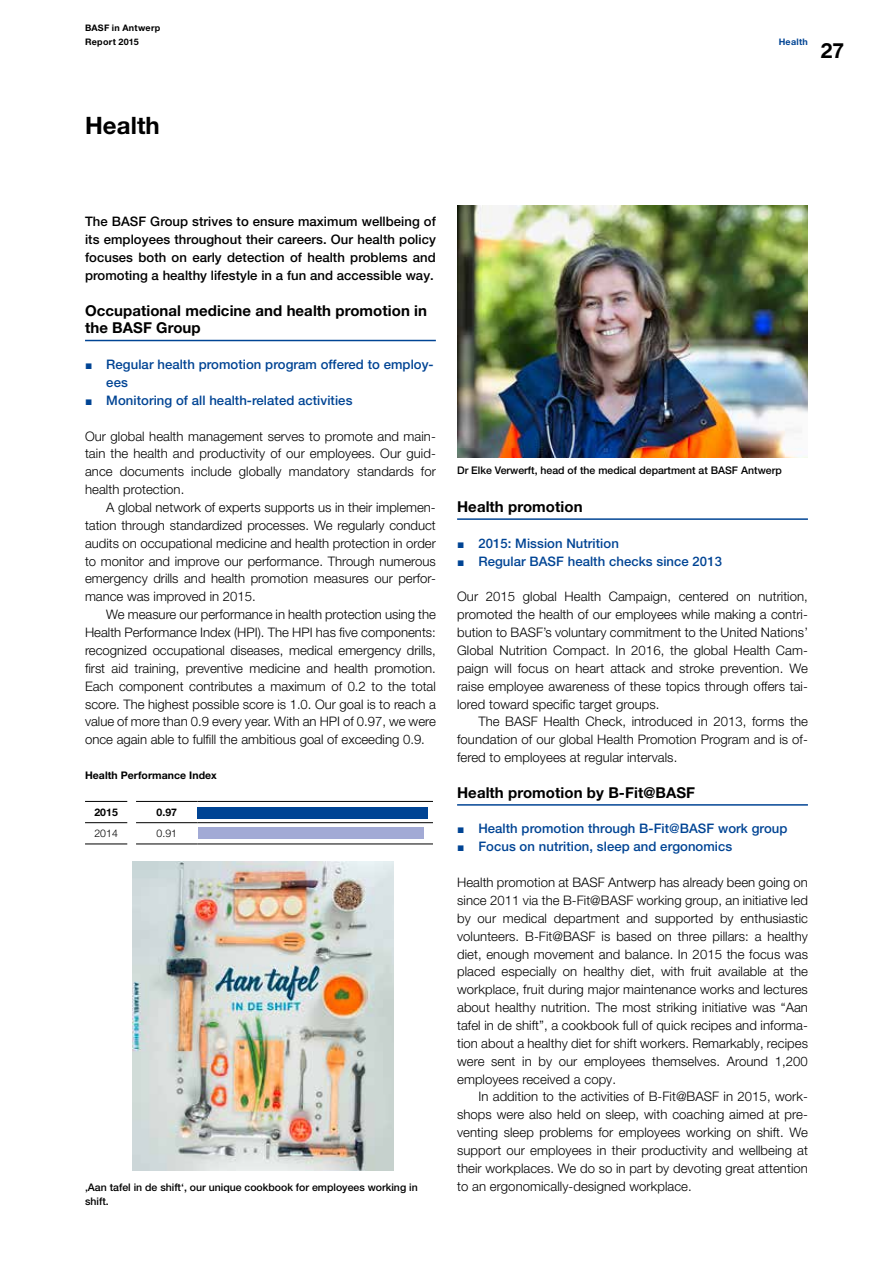
<style>
.page{position:relative;width:893px;height:1263px;background:#fff}
.page>*{position:absolute;margin:0;border:0;box-sizing:border-box;transform-origin:0 0}
.t1{font:700 24px "Helvetica Finanz Std";letter-spacing:.005em;color:#000}
.t2{font:700 21px "Helvetica Finanz Std";color:#000}
.t3{font:700 15px/17.9px "Helvetica Finanz Std";letter-spacing:.005em;color:#000}
.t4{font:300 13.2px/17.9px "Helvetica Finanz Std";letter-spacing:.005em;color:#000;text-align:justify}
.t5{font:500 13.2px/17.9px "Helvetica Finanz Std";letter-spacing:.005em;color:#004494}
.t6{font:500 13.2px/17.9px "Helvetica Finanz Std";letter-spacing:.005em;color:#000;text-align:justify}
.t7{font:500 10.5px "Helvetica Finanz Std";color:#000}
.t8{font:700 10.5px "Helvetica Finanz Std";letter-spacing:.005em;color:#000}
.t9{font:300 10.5px "Helvetica Finanz Std";letter-spacing:.005em;color:#000}
.t10{font:700 9px/13.5px "Helvetica Finanz Std";letter-spacing:.03em;color:#000}
.t11{font:700 9px "Helvetica Finanz Std";letter-spacing:.03em;color:#004494}
</style>
<div class="page">
<hr style="left:85px;top:340px;width:351px;height:1px;background:#004494">
<hr style="left:85px;top:801px;width:42px;height:1px;background:#000">
<hr style="left:85px;top:822px;width:42px;height:1px;background:#000">
<hr style="left:85px;top:843px;width:42px;height:1px;background:#000">
<hr style="left:136px;top:801px;width:62px;height:1px;background:#000">
<hr style="left:198px;top:801px;width:235px;height:1px;background:#000">
<hr style="left:136px;top:822px;width:62px;height:1px;background:#000">
<hr style="left:198px;top:822px;width:235px;height:1px;background:#000">
<hr style="left:136px;top:843px;width:62px;height:1px;background:#000">
<hr style="left:198px;top:843px;width:235px;height:1px;background:#000">
<hr style="left:457px;top:518px;width:351px;height:2px;background:#004494">
<hr style="left:457px;top:804px;width:351px;height:2px;background:#004494">
<div style="left:198px;top:807px;width:230px;height:11px;background:#004494"></div>
<div style="left:198px;top:827px;width:225px;height:12px;background:#a2aad5"></div>
<img style="left:132px;top:861px;width:261px;height:310px">
<img style="left:457px;top:206px;width:351px;height:252px">
<p class="t10" style="left:85px;top:21px;width:77px">BASF in Antwerp<br>Report 2015</p>
<h1 class="t1" style="left:85px;top:111px;width:76px">Health</h1>
<p class="t11" style="left:779px;top:36px;width:31px">Health</p>
<h2 class="t2" style="left:821px;top:38px;width:25px">27</h2>
<p class="t6" style="left:85px;top:212px;width:352px">The BASF Group strives to ensure maximum wellbeing of its employees throughout their careers. Our health policy focuses both on early detection of health problems and promoting a healthy lifestyle in a fun and accessible way.</p>
<p class="t3" style="left:85px;top:301px;width:344px">Occupational medicine and health promotion in the BASF Group</p>
<p class="t5" style="left:106px;top:355px;width:329px;text-indent:-21px">▪ Regular health promotion program offered to employ&shy;ees</p>
<p class="t5" style="left:85px;top:391px;width:269px">▪ Monitoring of all health-related activities</p>
<p class="t4" style="left:85px;top:427px;width:352px">Our global health management serves to promote and main&shy;tain the health and productivity of our employees. Our guid&shy;ance documents include globally mandatory standards for health protection.</p>
<p class="t4" style="left:85px;top:498px;width:352px;text-indent:21px">A global network of experts supports us in their implemen&shy;tation through standardized processes. We regularly conduct audits on occupational medicine and health protection in order to monitor and improve our performance. Through numerous emergency drills and health promotion measures our perfor&shy;mance was improved in 2015.</p>
<p class="t4" style="left:85px;top:605px;width:352px;text-indent:21px">We measure our performance in health protection using the Health Performance Index (HPI). The HPI has five components: recognized occupational diseases, medical emergency drills, first aid training, preventive medicine and health promotion.<br>Each component contributes a maximum of 0.2 to the total score. The highest possible score is 1.0. Our goal is to reach a value of more than 0.9 every year. With an HPI of 0.97, we were once again able to fulfill the ambitious goal of exceeding 0.9.</p>
<p class="t8" style="left:85px;top:768px;width:133px">Health Performance Index</p>
<p class="t8" style="left:94px;top:806px;width:25px">2015</p>
<p class="t8" style="left:156px;top:806px;width:22px">0.97</p>
<p class="t9" style="left:94px;top:827px;width:25px">2014</p>
<p class="t9" style="left:156px;top:827px;width:22px">0.91</p>
<p class="t7" style="left:457px;top:464px;width:326px">Dr Elke Verwerft, head of the medical department at BASF Antwerp</p>
<p class="t3" style="left:457px;top:497px;width:127px">Health promotion</p>
<p class="t5" style="left:457px;top:534px;width:163px">▪ 2015: Mission Nutrition</p>
<p class="t5" style="left:457px;top:552px;width:266px">▪ Regular BASF health checks since 2013</p>
<p class="t4" style="left:457px;top:587px;width:352px">Our 2015 global Health Campaign, centered on nutrition, promoted the health of our employees while making a contri&shy;bution to BASF’s voluntary commitment to the United Nations’ Global Nutrition Compact. In 2016, the global Health Cam&shy;paign will focus on heart attack and stroke prevention. We raise employee awareness of these topics through offers tai&shy;lored toward specific target groups.</p>
<p class="t4" style="left:457px;top:712px;width:352px;text-indent:21px">The BASF Health Check, introduced in 2013, forms the foundation of our global Health Promotion Program and is of&shy;fered to employees at regular intervals.</p>
<p class="t3" style="left:457px;top:783px;width:240px">Health promotion by B-Fit@BASF</p>
<p class="t5" style="left:457px;top:820px;width:332px">▪ Health promotion through B-Fit@BASF work group</p>
<p class="t5" style="left:457px;top:837px;width:277px">▪ Focus on nutrition, sleep and ergonomics</p>
<p class="t4" style="left:457px;top:873px;width:352px">Health promotion at BASF Antwerp has already been going on since 2011 via the B-Fit@BASF working group, an initiative led by our medical department and supported by enthusiastic volunteers. B-Fit@BASF is based on three pillars: a healthy diet, enough movement and balance. In 2015 the focus was placed especially on healthy diet, with fruit available at the workplace, fruit during major maintenance works and lectures about healthy nutrition. The most striking initiative was “Aan tafel in de shift”, a cookbook full of quick recipes and informa&shy;tion about a healthy diet for shift workers. Remarkably, recipes were sent in by our employees themselves. Around 1,200 employees received a copy.</p>
<p class="t4" style="left:457px;top:1088px;width:352px;text-indent:21px">In addition to the activities of B-Fit@BASF in 2015, work&shy;shops were also held on sleep, with coaching aimed at pre&shy;venting sleep problems for employees working on shift. We support our employees in their productivity and wellbeing at their workplaces. We do so in part by devoting great attention</p>
<p class="t7" style="left:85px;top:1181px;width:334px">‚Aan tafel in de shift‘, our unique cookbook for employees working in</p>
<p class="t4" style="left:457px;top:1177px;width:236px">to an ergonomically-designed workplace.</p>
<p class="t7" style="left:85px;top:1195px;width:25px">shift.</p>
</div>
